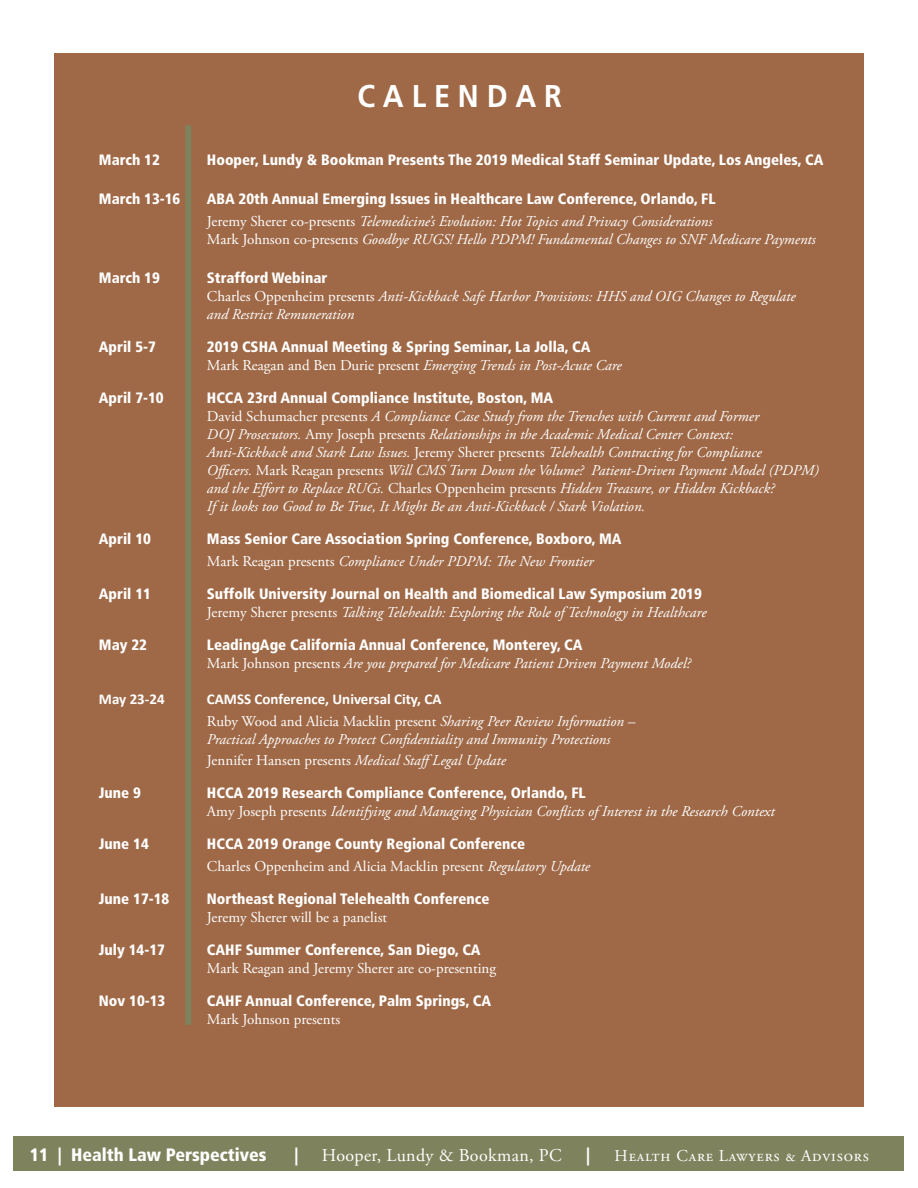
<style>
.page{position:relative;width:918px;height:1188px;background:#fff}
.page>*{position:absolute;margin:0;border:0;box-sizing:border-box;transform-origin:0 0}
.t1{font:700 31.5px "Frutiger";letter-spacing:.27em;color:#fff;scale:.92 1}
.t2{font:900 condensed 18px "Frutiger";color:#fff}
.t3{font:18px "Adobe Garamond Pro";letter-spacing:.02em;color:#fff}
.t4{font:16.5px "Adobe Garamond Pro";letter-spacing:.05em;color:#fff}
.t5{font:italic 15px/18px "Adobe Garamond Pro";color:#fff}
.t6{font:900 condensed 15px "Frutiger";color:#fff}
.t7{font:15px "Adobe Garamond Pro";color:#fff}
.t8{font:700 15px "Calibri";color:#fff}
.s1{font-style:normal}
.s2{font-style:italic}
</style>
<div class="page">
<div style="left:14px;top:1136px;width:890px;height:35px;background:#7f835d"></div>
<div style="left:54px;top:53px;width:810px;height:1054px;background:#9f6947"></div>
<div style="left:185px;top:125px;width:6px;height:900px;background:#7f835d"></div>
<h1 class="t1" style="left:357px;top:78px;width:224px">CALENDAR</h1>
<p class="t6" style="left:99px;top:150px;width:62px">March 12</p>
<p class="t6" style="left:207px;top:150px;width:618px">Hooper, Lundy &amp; Bookman Presents The 2019 Medical Staff Seminar Update, Los Angeles, CA</p>
<p class="t6" style="left:99px;top:190px;width:83px">March 13-16</p>
<p class="t6" style="left:207px;top:190px;width:510px">ABA 20th Annual Emerging Issues in Healthcare Law Conference, Orlando, FL</p>
<p class="t5" style="left:207px;top:212px;width:610px"><span class="s1">Jeremy Sherer co-presents</span> Telemedicine’s Evolution: Hot Topics and Privacy Considerations<br><span class="s1">Mark Johnson co-presents</span> Goodbye RUGS! Hello PDPM! Fundamental Changes to SNF Medicare Payments</p>
<p class="t6" style="left:99px;top:269px;width:62px">March 19</p>
<p class="t6" style="left:207px;top:269px;width:122px">Strafford Webinar</p>
<p class="t5" style="left:207px;top:288px;width:590px"><span class="s1">Charles Oppenheim presents</span> Anti-Kickback Safe Harbor Provisions: HHS and OIG Changes to Regulate and Restrict Remuneration</p>
<p class="t6" style="left:99px;top:338px;width:58px">April 5-7</p>
<p class="t6" style="left:207px;top:338px;width:385px">2019 CSHA Annual Meeting &amp; Spring Seminar, La Jolla, CA</p>
<p class="t5" style="left:207px;top:357px;width:416px"><span class="s1">Mark Reagan and Ben Durie present</span> Emerging Trends in Post-Acute Care</p>
<p class="t6" style="left:99px;top:389px;width:66px">April 7-10</p>
<p class="t6" style="left:207px;top:389px;width:348px">HCCA 23rd Annual Compliance Institute, Boston, MA</p>
<p class="t5" style="left:207px;top:408px;width:614px"><span class="s1">David Schumacher presents</span> A Compliance Case Study from the Trenches with Current and Former<br>DOJ Prosecutors. <span class="s1">Amy Joseph presents</span> Relationships in the Academic Medical Center Context:<br>Anti-Kickback and Stark Law Issues. <span class="s1">Jeremy Sherer presents</span> Telehealth Contracting for Compliance<br>Officers. <span class="s1">Mark Reagan presents</span> Will CMS Turn Down the Volume? Patient-Driven Payment Model (PDPM) and the Effort to Replace RUGs. <span class="s1">Charles Oppenheim presents</span> Hidden Treasure, or Hidden Kickback?<br>If it looks too Good to Be True, It Might Be an Anti-Kickback / Stark Violation.</p>
<p class="t6" style="left:99px;top:530px;width:54px">April 10</p>
<p class="t6" style="left:207px;top:530px;width:416px">Mass Senior Care Association Spring Conference, Boxboro, MA</p>
<p class="t5" style="left:207px;top:553px;width:388px"><span class="s1">Mark Reagan presents</span> Compliance Under PDPM: The New Frontier</p>
<p class="t6" style="left:99px;top:585px;width:54px">April 11</p>
<p class="t6" style="left:207px;top:585px;width:496px">Suffolk University Journal on Health and Biomedical Law Symposium 2019</p>
<p class="t5" style="left:207px;top:604px;width:501px"><span class="s1">Jeremy Sherer presents</span> Talking Telehealth: Exploring the Role of Technology in Healthcare</p>
<p class="t6" style="left:99px;top:636px;width:50px">May 22</p>
<p class="t6" style="left:207px;top:636px;width:377px">LeadingAge California Annual Conference, Monterey, CA</p>
<p class="t5" style="left:207px;top:655px;width:485px"><span class="s1">Mark Johnson presents</span> Are you prepared for Medicare Patient Driven Payment Model?</p>
<p class="t8" style="left:99px;top:689px;width:67px">May 23-24</p>
<p class="t8" style="left:207px;top:689px;width:236px">CAMSS Conference, Universal City, CA</p>
<p class="t5" style="left:207px;top:712px;width:430px"><span class="s1">Ruby Wood and Alicia Macklin present</span> Sharing Peer Review Information –<br>Practical Approaches to Protect Confidentiality and Immunity Protections</p>
<p class="t5" style="left:207px;top:752px;width:300px"><span class="s1">Jennifer Hansen presents</span> Medical StaffLegal Update</p>
<p class="t6" style="left:99px;top:784px;width:44px">June 9</p>
<p class="t6" style="left:207px;top:784px;width:380px">HCCA 2019 Research Compliance Conference, Orlando, FL</p>
<p class="t5" style="left:207px;top:803px;width:569px"><span class="s1">Amy Joseph presents</span> Identifying and Managing Physician Conflicts of Interest in the Research Context</p>
<p class="t6" style="left:99px;top:835px;width:51px">June 14</p>
<p class="t6" style="left:207px;top:835px;width:320px">HCCA 2019 Orange County Regional Conference</p>
<p class="t7" style="left:207px;top:857px;width:385px">Charles Oppenheim and Alicia Macklin present <span class="s2">Regulatory Update</span></p>
<p class="t6" style="left:99px;top:890px;width:72px">June 17-18</p>
<p class="t6" style="left:207px;top:890px;width:284px">Northeast Regional Telehealth Conference</p>
<p class="t7" style="left:207px;top:908px;width:182px">Jeremy Sherer will be a panelist</p>
<p class="t6" style="left:99px;top:941px;width:68px">July 14-17</p>
<p class="t6" style="left:207px;top:941px;width:275px">CAHF Summer Conference, San Diego, CA</p>
<p class="t7" style="left:207px;top:959px;width:291px">Mark Reagan and Jeremy Sherer are co-presenting</p>
<p class="t6" style="left:99px;top:992px;width:68px">Nov 10-13</p>
<p class="t6" style="left:207px;top:992px;width:286px">CAHF Annual Conference, Palm Springs, CA</p>
<p class="t7" style="left:207px;top:1010px;width:135px">Mark Johnson presents</p>
<p class="t2" style="left:30px;top:1143px;width:34px">11 |</p>
<p class="t2" style="left:71px;top:1143px;width:197px">Health Law Perspectives</p>
<p class="t2" style="left:294px;top:1143px;width:5px">|</p>
<p class="t3" style="left:322px;top:1144px;width:241px">Hooper, Lundy &amp; Bookman, PC</p>
<p class="t2" style="left:586px;top:1143px;width:5px">|</p>
<p class="t4" style="left:615px;top:1145px;width:256px">Health Care Lawyers &amp; Advisors</p>
</div>
